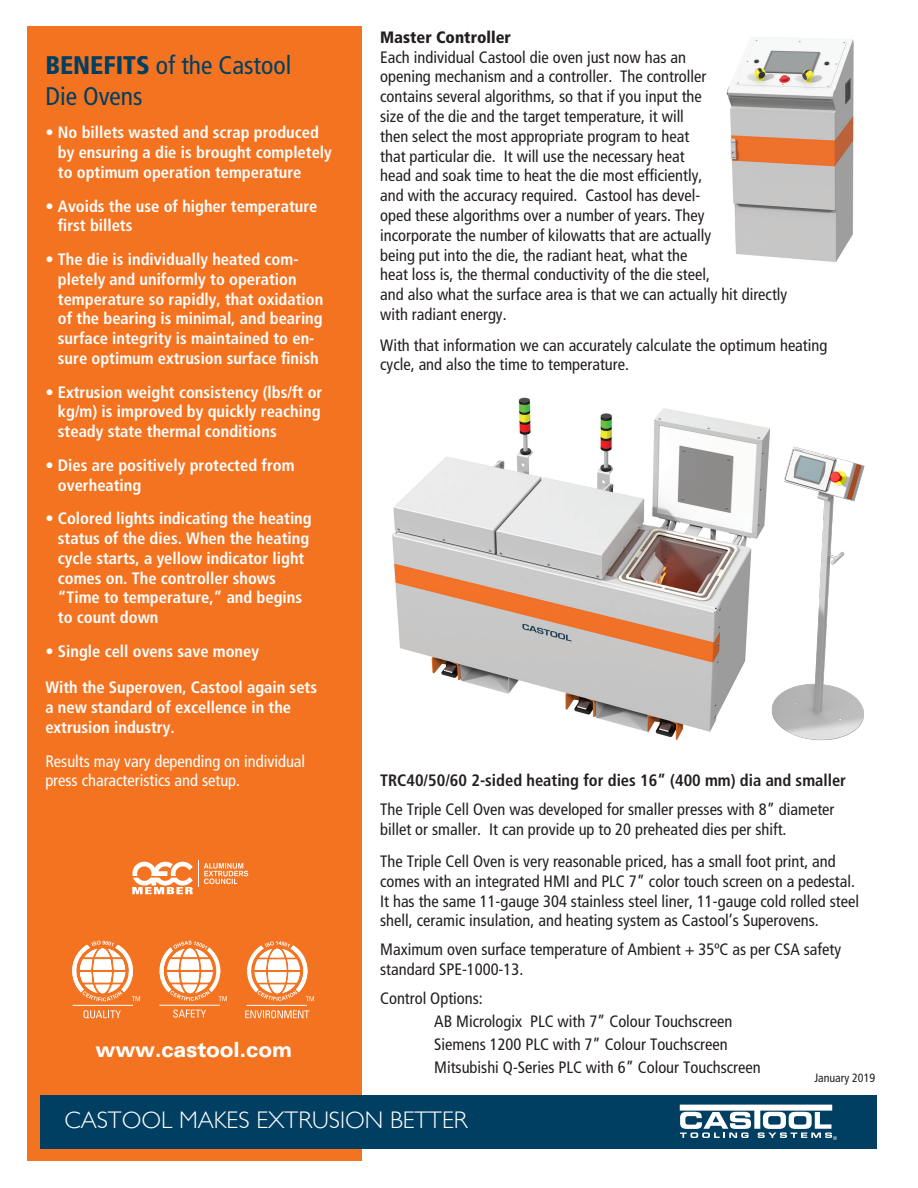
<style>
.page{position:relative;width:918px;height:1188px;background:#fff}
.page>*{position:absolute;margin:0;border:0;box-sizing:border-box;transform-origin:0 0}
.t1{font:condensed 25.5px "Frutiger";color:#003f61}
.t2{font:300 24px "Gill Sans";color:#fff}
.t3{font:900 expanded 21px "Univers";color:#fff;scale:.8 1}
.t4{font:condensed 16.5px/19.8px "Frutiger";color:#231f20}
.t5{font:700 condensed 16.5px/19.8px "Frutiger";color:#fff}
.t6{font:condensed 16.5px/19.8px "Frutiger";color:#fff}
.t7{font:700 condensed 16.5px "Frutiger";color:#231f20}
.t8{font:900 condensed 16.5px "Frutiger";color:#231f20}
.t9{font:condensed 12px "Frutiger";color:#231f20}
.s1{font-weight:900}
</style>
<div class="page">
<img style="left:786px;top:446px;width:79px;height:295px">
<div style="left:27px;top:27px;width:334px;height:1134px;background:#f47321"></div>
<svg style="left:84px;top:1010px;width:37px;height:8px"></svg>
<hr style="left:73px;top:1005px;width:60px;height:1px;background:#fff">
<svg style="left:173px;top:1009px;width:33px;height:9px"></svg>
<hr style="left:159px;top:1005px;width:61px;height:1px;background:#fff">
<svg style="left:245px;top:1010px;width:64px;height:8px"></svg>
<hr style="left:247px;top:1005px;width:60px;height:1px;background:#fff">
<svg style="left:72px;top:941px;width:68px;height:60px"></svg>
<svg style="left:159px;top:941px;width:68px;height:60px"></svg>
<svg style="left:247px;top:941px;width:67px;height:60px"></svg>
<svg style="left:132px;top:860px;width:116px;height:34px"></svg>
<div style="left:40px;top:1095px;width:838px;height:54px;background:#003f61"></div>
<svg style="left:680px;top:1105px;width:157px;height:35px"></svg>
<img style="left:392px;top:397px;width:394px;height:343px">
<img style="left:726px;top:37px;width:128px;height:225px">
<p class="t1" style="left:45px;top:50px;width:247px"><span class="s1">BENEFITS</span> of the Castool</p>
<p class="t1" style="left:45px;top:81px;width:99px">Die Ovens</p>
<p class="t5" style="left:58px;top:123px;width:275px;text-indent:-13px">• No billets wasted and scrap produced by ensuring a die is brought completely to optimum operation temperature</p>
<p class="t5" style="left:58px;top:196px;width:261px;text-indent:-13px">• Avoids the use of higher temperature first billets</p>
<p class="t5" style="left:58px;top:249px;width:267px;text-indent:-13px">• The die is individually heated com&shy;pletely and uniformly to operation temperature so rapidly, that oxidation of the bearing is minimal, and bearing surface integrity is maintained to en&shy;sure optimum extrusion surface finish</p>
<p class="t5" style="left:58px;top:382px;width:266px;text-align:justify;text-indent:-13px">• Extrusion weight consistency (lbs/ft or kg/m) is improved by quickly reaching steady state thermal conditions</p>
<p class="t5" style="left:58px;top:455px;width:238px;text-indent:-13px">• Dies are positively protected from overheating</p>
<p class="t5" style="left:58px;top:509px;width:255px;text-indent:-13px">• Colored lights indicating the heating status of the dies. When the heating cycle starts, a yellow indicator light comes on. The controller shows “Time to temperature,” and begins to count down</p>
<p class="t5" style="left:45px;top:641px;width:215px">• Single cell ovens save money</p>
<p class="t5" style="left:45px;top:678px;width:273px">With the Superoven, Castool again sets</p>
<p class="t5" style="left:45px;top:698px;width:247px">a new standard of excellence in the</p>
<p class="t5" style="left:45px;top:717px;width:131px">extrusion industry.</p>
<p class="t6" style="left:45px;top:751px;width:261px">Results may vary depending on individual press characteristics and setup.</p>
<p class="t3" style="left:95px;top:1038px;width:247px">www.castool.com</p>
<p class="t8" style="left:380px;top:27px;width:132px">Master Controller</p>
<p class="t4" style="left:380px;top:47px;width:328px">Each individual Castool die oven just now has an opening mechanism and a controller. The controller contains several algorithms, so that if you input the size of the die and the target temperature, it will then select the most appropriate program to heat that particular die. It will use the necessary heat head and soak time to heat the die most efficiently, and with the accuracy required. Castool has devel&shy;oped these algorithms over a number of years. They</p>
<p class="t4" style="left:380px;top:225px;width:409px">incorporate the number of kilowatts that are actually<br>being put into the die, the radiant heat, what the<br>heat loss is, the thermal conductivity of the die steel,<br>and also what the surface area is that we can actually hit directly</p>
<p class="t4" style="left:380px;top:305px;width:128px">with radiant energy.</p>
<p class="t4" style="left:380px;top:335px;width:449px">With that information we can accurately calculate the optimum heating cycle, and also the time to temperature.</p>
<p class="t7" style="left:380px;top:771px;width:467px">TRC40/50/60 2-sided heating for dies 16” (400 mm) dia and smaller</p>
<p class="t4" style="left:380px;top:800px;width:456px">The Triple Cell Oven was developed for smaller presses with 8” diameter</p>
<p class="t4" style="left:380px;top:819px;width:408px">billet or smaller. It can provide up to 20 preheated dies per shift.</p>
<p class="t4" style="left:380px;top:851px;width:480px">The Triple Cell Oven is very reasonable priced, has a small foot print, and comes with an integrated HMI and PLC 7” color touch screen on a pedestal.<br>It has the same 11-gauge 304 stainless steel liner, 11-gauge cold rolled steel shell, ceramic insulation, and heating system as Castool’s Superovens.</p>
<p class="t4" style="left:380px;top:940px;width:462px">Maximum oven surface temperature of Ambient + 35ºC as per CSA safety standard SPE-1000-13.</p>
<p class="t4" style="left:380px;top:989px;width:104px">Control Options:</p>
<p class="t4" style="left:434px;top:1012px;width:300px">AB Micrologix PLC with 7” Colour Touchscreen</p>
<p class="t4" style="left:434px;top:1034px;width:295px">Siemens 1200 PLC with 7” Colour Touchscreen</p>
<p class="t4" style="left:434px;top:1057px;width:328px">Mitsubishi Q-Series PLC with 6” Colour Touchscreen</p>
<p class="t9" style="left:814px;top:1071px;width:62px">January 2019</p>
<p class="t2" style="left:64px;top:1101px;width:405px">CASTOOL MAKES EXTRUSION BETTER</p>
</div>
